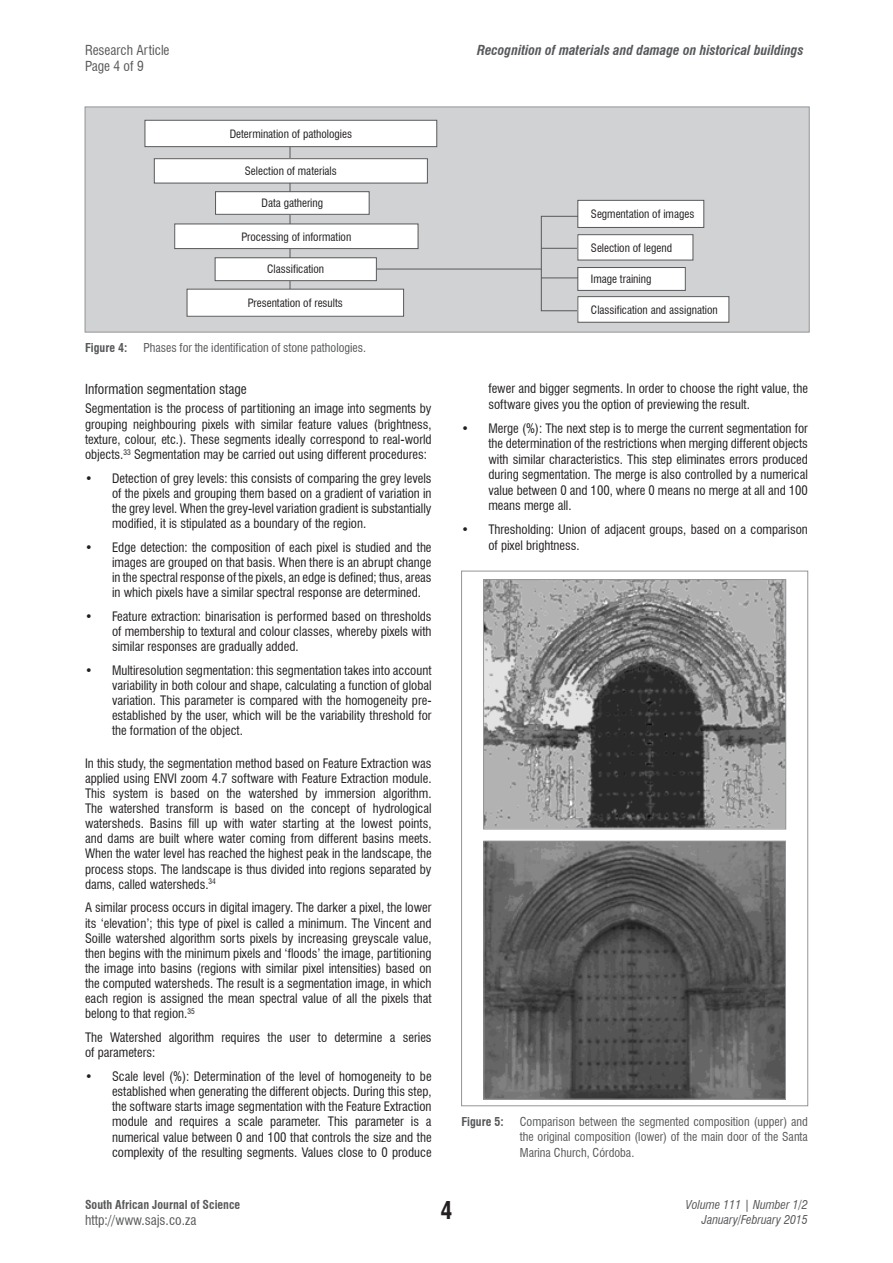
<style>
.page{position:relative;width:893px;height:1263px;background:#fff}
.page>*{position:absolute;margin:0;border:0;box-sizing:border-box;transform-origin:0 0}
.t1{font:700 condensed 24px "Swiss 721 BT";color:#231f20}
.Header_-_Section_tit{font:italic 700 condensed 13.5px "Swiss 721 BT";color:#57585a}
.Header_-_Section_tit-2{font:condensed 13.5px "Swiss 721 BT";color:#57585a}
.Body_Heading_3{font:condensed 13.5px "Swiss 721 BT";color:#231f20}
.Article_Body_Text{font:condensed 12.75px/15.1px "Swiss 721 BT";color:#231f20;text-align:justify}
.Figure_Caption{font:condensed 12px/15.5px "Swiss 721 BT";color:#57585a;text-align:justify}
.Figure_Caption-2{font:700 condensed 12px "Swiss 721 BT";color:#57585a}
.t2{font:italic condensed 12px/14.4px "Swiss 721 BT";color:#57585a;text-align:right}
.Table_text{font:condensed 11.25px "Swiss 721 BT";color:#231f20}
</style>
<div class="page">
<img style="left:486px;top:843px;width:298px;height:254px">
<div style="left:484px;top:841px;width:302px;height:258px;border:1px solid #939598"></div>
<img style="left:485px;top:581px;width:299px;height:246px">
<div style="left:483px;top:579px;width:303px;height:250px;border:1px solid #939598"></div>
<div style="left:85px;top:107px;width:724px;height:225px;background:#d1d2d4;border:1px solid #939598"></div>
<hr style="left:290px;top:132px;width:1px;height:181px;background:#57585a">
<svg style="left:541px;top:216px;width:49px;height:95px"></svg>
<hr style="left:541px;top:248px;width:45px;height:1px;background:#57585a">
<hr style="left:541px;top:278px;width:45px;height:1px;background:#57585a">
<hr style="left:360px;top:269px;width:181px;height:1px;background:#57585a">
<div style="left:145px;top:120px;width:292px;height:27px;background:#fff"></div>
<div style="left:145px;top:120px;width:292px;height:27px;border:1px solid #57585a"></div>
<div style="left:154px;top:159px;width:273px;height:24px;background:#fff"></div>
<div style="left:154px;top:158px;width:274px;height:25px;border:1px solid #57585a"></div>
<div style="left:216px;top:192px;width:153px;height:22px;background:#fff"></div>
<div style="left:215px;top:191px;width:154px;height:24px;border:1px solid #57585a"></div>
<div style="left:175px;top:224px;width:243px;height:25px;background:#fff"></div>
<div style="left:174px;top:224px;width:244px;height:25px;border:1px solid #57585a"></div>
<div style="left:215px;top:258px;width:161px;height:23px;background:#fff"></div>
<div style="left:215px;top:257px;width:162px;height:24px;border:1px solid #57585a"></div>
<div style="left:187px;top:289px;width:217px;height:27px;background:#fff"></div>
<div style="left:187px;top:289px;width:217px;height:28px;border:1px solid #57585a"></div>
<div style="left:578px;top:200px;width:126px;height:27px;background:#fff"></div>
<div style="left:577px;top:200px;width:127px;height:28px;border:1px solid #57585a"></div>
<div style="left:578px;top:235px;width:115px;height:25px;background:#fff"></div>
<div style="left:577px;top:234px;width:116px;height:26px;border:1px solid #57585a"></div>
<div style="left:578px;top:267px;width:107px;height:23px;background:#fff"></div>
<div style="left:577px;top:267px;width:109px;height:24px;border:1px solid #57585a"></div>
<div style="left:578px;top:297px;width:151px;height:25px;background:#fff"></div>
<div style="left:577px;top:296px;width:152px;height:27px;border:1px solid #57585a"></div>
<p class="Header_-_Section_tit-2" style="left:85px;top:42px;width:86px">Research Article</p>
<p class="Header_-_Section_tit" style="left:477px;top:42px;width:328px">Recognition of materials and damage on historical buildings</p>
<p class="Header_-_Section_tit-2" style="left:85px;top:58px;width:60px">Page 4 of 9</p>
<p class="Table_text" style="left:230px;top:127px;width:124px">Determination of pathologies</p>
<p class="Table_text" style="left:245px;top:164px;width:93px">Selection of materials</p>
<p class="Table_text" style="left:261px;top:196px;width:63px">Data gathering</p>
<p class="Table_text" style="left:241px;top:230px;width:111px">Processing of information</p>
<p class="Table_text" style="left:267px;top:263px;width:58px">Classification</p>
<p class="Table_text" style="left:248px;top:296px;width:97px">Presentation of results</p>
<p class="Figure_Caption-2" style="left:85px;top:340px;width:44px">Figure 4:</p>
<p class="Figure_Caption" style="left:144px;top:340px;width:224px">Phases for the identification of stone pathologies.</p>
<p class="Body_Heading_3" style="left:85px;top:381px;width:163px">Information segmentation stage</p>
<p class="Article_Body_Text" style="left:85px;top:401px;width:348px">Segmentation is the process of partitioning an image into segments by grouping neighbouring pixels with similar feature values (brightness, texture, colour, etc.). These segments ideally correspond to real-world objects.<sup>33</sup> Segmentation may be carried out using different procedures:</p>
<p class="Article_Body_Text" style="left:112px;top:470px;width:321px;text-indent:-27px">• Detection of grey levels: this consists of comparing the grey levels of the pixels and grouping them based on a gradient of variation in the grey level. When the grey-level variation gradient is substantially modified, it is stipulated as a boundary of the region.</p>
<p class="Article_Body_Text" style="left:112px;top:539px;width:321px;text-indent:-27px">• Edge detection: the composition of each pixel is studied and the images are grouped on that basis. When there is an abrupt change in the spectral response of the pixels, an edge is defined; thus, areas in which pixels have a similar spectral response are determined.</p>
<p class="Article_Body_Text" style="left:112px;top:609px;width:321px;text-indent:-27px">• Feature extraction: binarisation is performed based on thresholds of membership to textural and colour classes, whereby pixels with similar responses are gradually added.</p>
<p class="Article_Body_Text" style="left:112px;top:662px;width:321px;text-indent:-27px">• Multiresolution segmentation: this segmentation takes into account variability in both colour and shape, calculating a function of global variation. This parameter is compared with the homogeneity pre&shy;established by the user, which will be the variability threshold for the formation of the object.</p>
<p class="Article_Body_Text" style="left:85px;top:755px;width:348px">In this study, the segmentation method based on Feature Extraction was applied using ENVI zoom 4.7 software with Feature Extraction module.<br>This system is based on the watershed by immersion algorithm.<br>The watershed transform is based on the concept of hydrological watersheds. Basins fill up with water starting at the lowest points, and dams are built where water coming from different basins meets.<br>When the water level has reached the highest peak in the landscape, the process stops. The landscape is thus divided into regions separated by dams, called watersheds.<sup>34</sup></p>
<p class="Article_Body_Text" style="left:85px;top:900px;width:348px">A similar process occurs in digital imagery. The darker a pixel, the lower its ‘elevation’; this type of pixel is called a minimum. The Vincent and Soille watershed algorithm sorts pixels by increasing greyscale value, then begins with the minimum pixels and ‘floods’ the image, partitioning the image into basins (regions with similar pixel intensities) based on the computed watersheds. The result is a segmentation image, in which each region is assigned the mean spectral value of all the pixels that belong to that region.<sup>35</sup></p>
<p class="Article_Body_Text" style="left:85px;top:1030px;width:348px">The Watershed algorithm requires the user to determine a series of parameters:</p>
<p class="Article_Body_Text" style="left:112px;top:1069px;width:321px;text-indent:-27px">• Scale level (%): Determination of the level of homogeneity to be established when generating the different objects. During this step, the software starts image segmentation with the Feature Extraction module and requires a scale parameter. This parameter is a numerical value between 0 and 100 that controls the size and the complexity of the resulting segments. Values close to 0 produce</p>
<p class="Table_text" style="left:591px;top:207px;width:105px">Segmentation of images</p>
<p class="Table_text" style="left:591px;top:241px;width:83px">Selection of legend</p>
<p class="Table_text" style="left:591px;top:272px;width:62px">Image training</p>
<p class="Table_text" style="left:591px;top:303px;width:128px">Classification and assignation</p>
<p class="Article_Body_Text" style="left:488px;top:381px;width:321px">fewer and bigger segments. In order to choose the right value, the software gives you the option of previewing the result.</p>
<p class="Article_Body_Text" style="left:488px;top:421px;width:321px;text-indent:-27px">• Merge (%): The next step is to merge the current segmentation for the determination of the restrictions when merging different objects with similar characteristics. This step eliminates errors produced during segmentation. The merge is also controlled by a numerical value between 0 and 100, where 0 means no merge at all and 100 means merge all.</p>
<p class="Article_Body_Text" style="left:488px;top:522px;width:321px;text-indent:-27px">• Thresholding: Union of adjacent groups, based on a comparison of pixel brightness.</p>
<p class="Figure_Caption-2" style="left:461px;top:1114px;width:44px">Figure 5:</p>
<p class="Figure_Caption" style="left:520px;top:1113px;width:290px">Comparison between the segmented composition (upper) and the original composition (lower) of the main door of the Santa Marina Church, Córdoba.</p>
<p class="Figure_Caption-2" style="left:85px;top:1197px;width:157px">South African Journal of Science</p>
<p class="Header_-_Section_tit-2" style="left:85px;top:1212px;width:113px">http://www.sajs.co.za</p>
<h1 class="t1" style="left:440px;top:1195px;width:13px">4</h1>
<p class="t2" style="left:686px;top:1198px;width:124px">Volume 111 | Number 1/2<br>January/February 2015</p>
</div>
